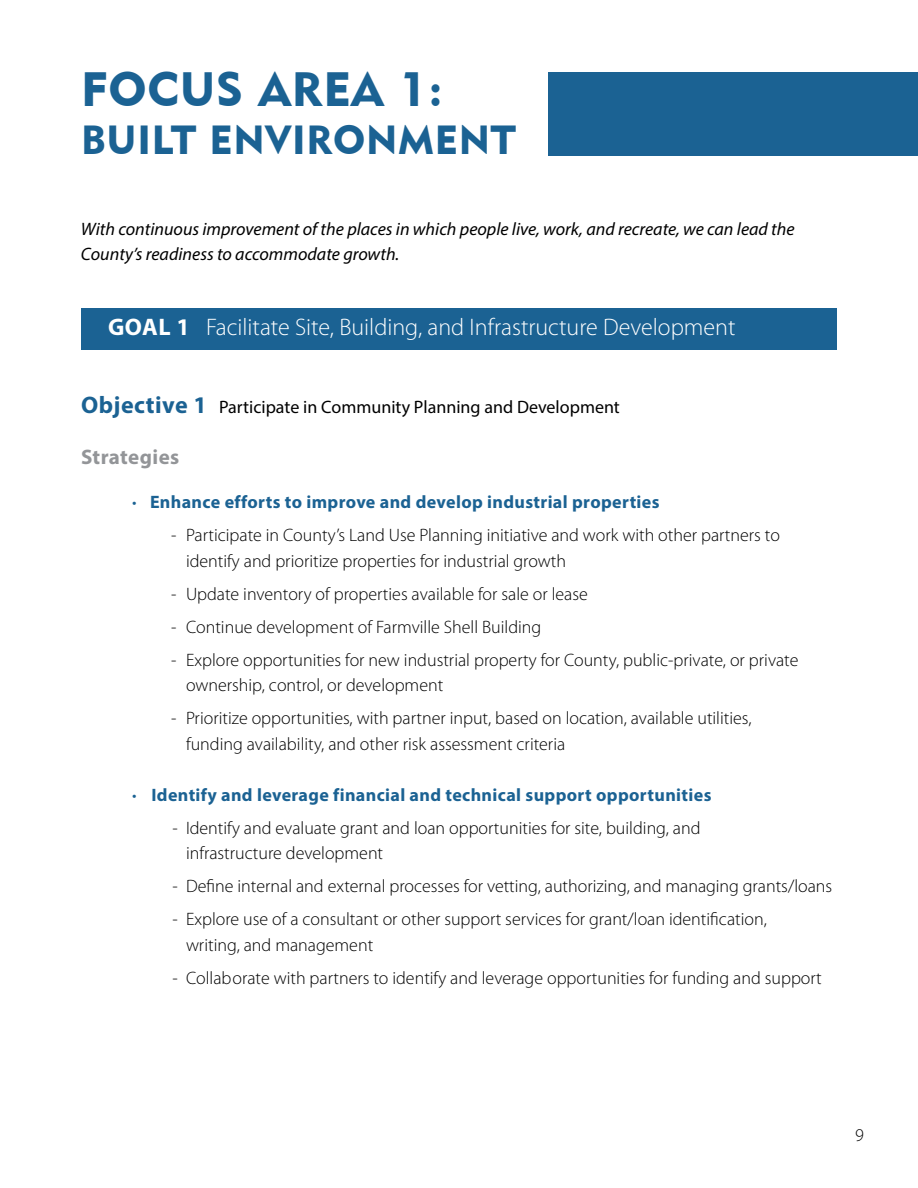
<style>
.page{position:relative;width:918px;height:1188px;background:#fff}
.page>*{position:absolute;margin:0;border:0;box-sizing:border-box;transform-origin:0 0}
.t1{font:48px "Geometric 415 BT Black A";letter-spacing:.02em;color:#1b6293}
.t2{font:40.5px "Geometric 415 BT Black A";letter-spacing:.02em;color:#1b6293}
.t3{font:300 24px "Myriad Pro";color:#fff}
.t4{font:700 21px "Myriad Pro";letter-spacing:.02em;color:#939598}
.t5{font:300 18px/25.5px "Myriad Pro";color:#000}
.t6{font:italic 18px/25.5px "Myriad Pro";color:#000}
.t7{font:700 18px "Myriad Pro";letter-spacing:.02em;color:#1b6293}
.t8{font:18px "Myriad Pro";color:#000}
.s1{font-weight:700}
.s2{font-weight:700;font-size:24px;color:#1b6293}
.s3{font-weight:300}
</style>
<div class="page">
<div style="left:549px;top:72px;width:369px;height:84px;background:#1b6293"></div>
<div style="left:81px;top:308px;width:756px;height:42px;background:#1b6293"></div>
<h1 class="t1" style="left:81px;top:59px;width:364px">FOCUS AREA 1:</h1>
<h2 class="t2" style="left:81px;top:115px;width:436px">BUILT ENVIRONMENT</h2>
<p class="t6" style="left:81px;top:216px;width:715px">With continuous improvement of the places in which people live, work, and recreate, we can lead the<br>County’s readiness to accommodate growth.</p>
<h3 class="t3" style="left:108px;top:314px;width:629px"><span class="s1">GOAL 1</span> Facilitate Site, Building, and Infrastructure Development</h3>
<p class="t8" style="left:81px;top:396px;width:540px"><span class="s2">Objective 1</span> Participate in Community Planning and Development</p>
<p class="t4" style="left:81px;top:443px;width:100px">Strategies</p>
<p class="t7" style="left:132px;top:490px;width:529px"><span class="s3">•</span> Enhance efforts to improve and develop industrial properties</p>
<p class="t5" style="left:186px;top:523px;width:595px;text-indent:-15px">- Participate in County’s Land Use Planning initiative and work with other partners to identify and prioritize properties for industrial growth</p>
<p class="t5" style="left:171px;top:581px;width:418px">- Update inventory of properties available for sale or lease</p>
<p class="t5" style="left:171px;top:614px;width:372px">- Continue development of Farmville Shell Building</p>
<p class="t5" style="left:186px;top:647px;width:614px;text-indent:-15px">- Explore opportunities for new industrial property for County, public-private, or private ownership, control, or development</p>
<p class="t5" style="left:186px;top:706px;width:567px;text-indent:-15px">- Prioritize opportunities, with partner input, based on location, available utilities, funding availability, and other risk assessment criteria</p>
<p class="t7" style="left:132px;top:783px;width:581px"><span class="s3">•</span> Identify and leverage financial and technical support opportunities</p>
<p class="t5" style="left:186px;top:815px;width:516px;text-indent:-14px">- Identify and evaluate grant and loan opportunities for site, building, and infrastructure development</p>
<p class="t5" style="left:172px;top:874px;width:661px">- Define internal and external processes for vetting, authorizing, and managing grants/loans</p>
<p class="t5" style="left:186px;top:907px;width:582px;text-indent:-14px">- Explore use of a consultant or other support services for grant/loan identification, writing, and management</p>
<p class="t5" style="left:172px;top:965px;width:651px">- Collaborate with partners to identify and leverage opportunities for funding and support</p>
<p class="t5" style="left:855px;top:1123px;width:10px">9</p>
</div>
